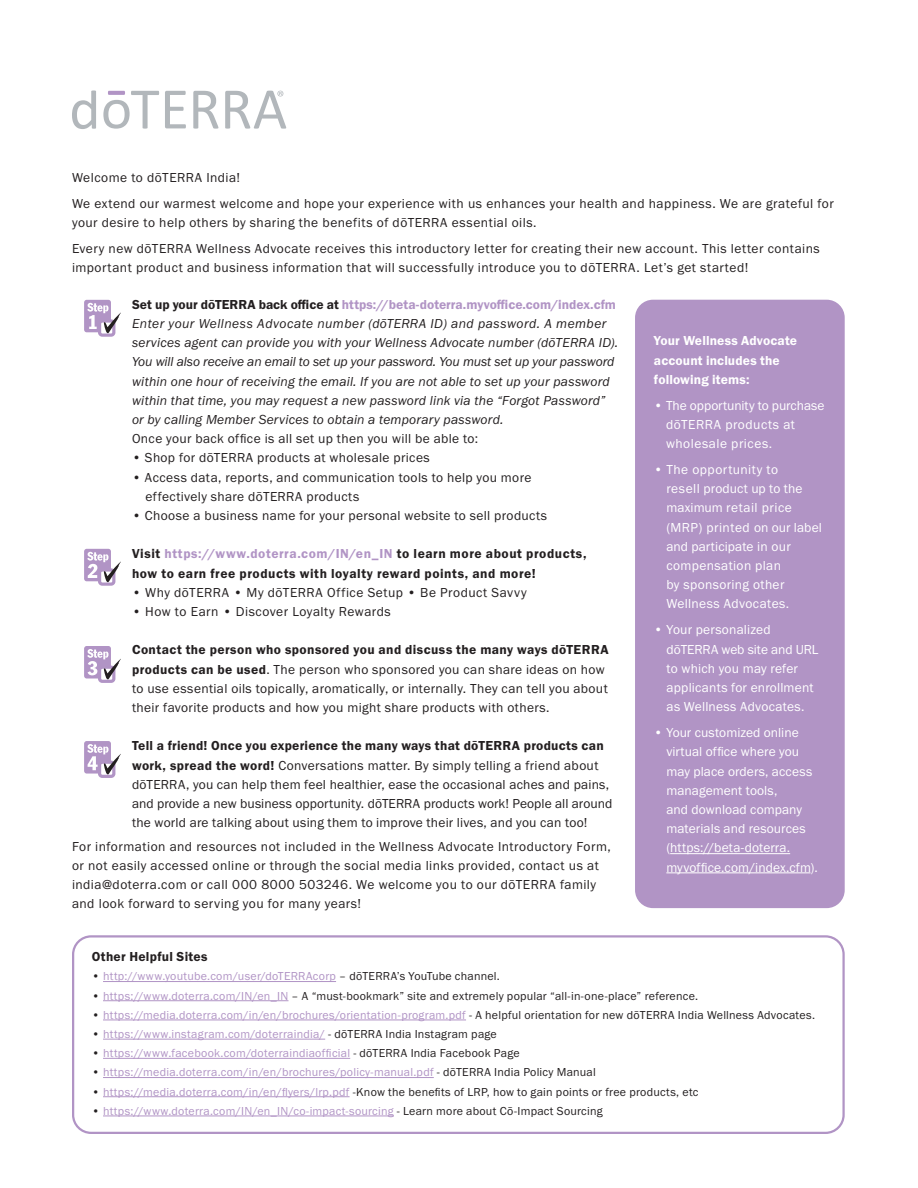
<style>
.page{position:relative;width:918px;height:1188px;background:#fff}
.page>*{position:absolute;margin:0;border:0;box-sizing:border-box;transform-origin:0 0}
.t1{font:13.5px/19.2px "Franklin Gothic URW Boo";letter-spacing:.03em;color:#231f20}
.t2{font:13.5px/19.2px "Franklin Gothic URW Boo";letter-spacing:.015em;color:#fff}
.t3{font:13.5px/19.2px "Franklin Gothic URW Boo Ita";letter-spacing:.015em;color:#231f20}
.t4{font:13.5px/19.2px "Franklin Gothic URW Dem";letter-spacing:.04em;color:#231f20}
.t5{font:13.5px "Franklin Gothic URW Dem";color:#b194c5}
.t6{font:13.5px/19.2px "Franklin Gothic URW Dem";letter-spacing:.01em;color:#fff}
.t7{font:13.5px "Franklin Gothic URW Dem";letter-spacing:.02em;color:#231f20}
.t8{font:12px "Franklin Gothic URW Boo";letter-spacing:.02em;color:#b194c5}
.t9{font:12px "Franklin Gothic URW Boo";letter-spacing:.02em;color:#231f20}
.s1{color:#231f20}
.s2{color:#b194c5}
.s3{font-family:"Franklin Gothic URW Dem"}
</style>
<div class="page">
<svg style="left:193px;top:91px;width:25px;height:38px"></svg>
<svg style="left:165px;top:91px;width:21px;height:37px"></svg>
<svg style="left:103px;top:91px;width:56px;height:38px"></svg>
<svg style="left:72px;top:90px;width:24px;height:39px"></svg>
<svg style="left:225px;top:91px;width:61px;height:38px"></svg>
<div style="left:84px;top:300px;width:27px;height:32px;background:#b194c5;border-radius:3px"></div>
<div style="left:98px;top:319px;width:17px;height:18px;border:3px solid #b194c5;border-radius:3px"></div>
<svg style="left:87px;top:303px;width:34px;height:30px"></svg>
<div style="left:84px;top:549px;width:27px;height:32px;background:#b194c5;border-radius:3px"></div>
<div style="left:98px;top:568px;width:17px;height:18px;border:3px solid #b194c5;border-radius:3px"></div>
<svg style="left:87px;top:552px;width:34px;height:30px"></svg>
<div style="left:84px;top:646px;width:27px;height:33px;background:#b194c5;border-radius:3px"></div>
<div style="left:98px;top:666px;width:17px;height:17px;border:3px solid #b194c5;border-radius:3px"></div>
<svg style="left:87px;top:649px;width:34px;height:31px"></svg>
<div style="left:84px;top:741px;width:27px;height:33px;background:#b194c5;border-radius:3px"></div>
<div style="left:98px;top:761px;width:17px;height:17px;border:3px solid #b194c5;border-radius:3px"></div>
<svg style="left:87px;top:744px;width:34px;height:31px"></svg>
<div style="left:635px;top:300px;width:210px;height:608px;background:#b194c5;border-radius:18px"></div>
<hr style="left:670px;top:853px;width:120px;height:1px;background:#fff">
<hr style="left:666px;top:872px;width:145px;height:1px;background:#fff">
<hr style="left:103px;top:981px;width:233px;height:1px;background:#b194c5">
<hr style="left:103px;top:1000px;width:185px;height:1px;background:#b194c5">
<hr style="left:103px;top:1020px;width:363px;height:1px;background:#b194c5">
<hr style="left:103px;top:1039px;width:222px;height:1px;background:#b194c5">
<hr style="left:103px;top:1058px;width:247px;height:1px;background:#b194c5">
<hr style="left:103px;top:1077px;width:331px;height:1px;background:#b194c5">
<hr style="left:103px;top:1096px;width:247px;height:1px;background:#b194c5">
<hr style="left:103px;top:1116px;width:291px;height:1px;background:#b194c5">
<div style="left:72px;top:935px;width:773px;height:199px;border:2px solid #b194c5;border-radius:18px"></div>
<p class="t1" style="left:72px;top:167px;width:170px">Welcome to dōTERRA India!</p>
<p class="t1" style="left:72px;top:193px;width:763px">We extend our warmest welcome and hope your experience with us enhances your health and happiness. We are grateful for your desire to help others by sharing the benefits of dōTERRA essential oils.</p>
<p class="t1" style="left:72px;top:239px;width:749px">Every new dōTERRA Wellness Advocate receives this introductory letter for creating their new account. This letter contains important product and business information that will successfully introduce you to dōTERRA. Let’s get started!</p>
<p class="t5" style="left:132px;top:296px;width:486px"><span class="s1">Set up your dōTERRA back office at</span> https://beta-doterra.myvoffice.com/index.cfm</p>
<p class="t3" style="left:132px;top:314px;width:488px">Enter your Wellness Advocate number (dōTERRA ID) and password. A member services agent can provide you with your Wellness Advocate number (dōTERRA ID).<br>You will also receive an email to set up your password. You must set up your password within one hour of receiving the email. If you are not able to set up your password within that time, you may request a new password link via the “Forgot Password” or by calling Member Services to obtain a temporary password.</p>
<p class="t1" style="left:132px;top:429px;width:348px">Once your back office is all set up then you will be able to:</p>
<p class="t1" style="left:132px;top:448px;width:299px">• Shop for dōTERRA products at wholesale prices</p>
<p class="t1" style="left:146px;top:467px;width:387px;text-indent:-14px">• Access data, reports, and communication tools to help you more effectively share dōTERRA products</p>
<p class="t1" style="left:132px;top:506px;width:417px">• Choose a business name for your personal website to sell products</p>
<p class="t4" style="left:132px;top:544px;width:456px">Visit <span class="s2">https://www.doterra.com/IN/en_IN</span> to learn more about products, how to earn free products with loyalty reward points, and more!</p>
<p class="t1" style="left:132px;top:582px;width:396px">• Why dōTERRA • My dōTERRA Office Setup • Be Product Savvy</p>
<p class="t1" style="left:132px;top:602px;width:260px">• How to Earn • Discover Loyalty Rewards</p>
<p class="t1" style="left:132px;top:640px;width:478px"><span class="s3">Contact the person who sponsored you and discuss the many ways dōTERRA products can be used</span>. The person who sponsored you can share ideas on how to use essential oils topically, aromatically, or internally. They can tell you about their favorite products and how you might share products with others.</p>
<p class="t1" style="left:132px;top:736px;width:482px"><span class="s3">Tell a friend! Once you experience the many ways that dōTERRA products can work, spread the word!</span> Conversations matter. By simply telling a friend about dōTERRA, you can help them feel healthier, ease the occasional aches and pains, and provide a new business opportunity. dōTERRA products work! People all around the world are talking about using them to improve their lives, and you can too!</p>
<p class="t1" style="left:72px;top:836px;width:540px">For information and resources not included in the Wellness Advocate Introductory Form, or not easily accessed online or through the social media links provided, contact us at india@doterra.com or call 000 8000 503246. We welcome you to our dōTERRA family and look forward to serving you for many years!</p>
<p class="t6" style="left:654px;top:331px;width:145px">Your Wellness Advocate account includes the following items:</p>
<p class="t2" style="left:666px;top:395px;width:160px;text-indent:-12px">• The opportunity to purchase dōTERRA products at wholesale prices.</p>
<p class="t2" style="left:666px;top:460px;width:157px;text-indent:-12px">• The opportunity to<br>resell product up to the maximum retail price (MRP) printed on our label and participate in our compensation plan<br>by sponsoring other<br>Wellness Advocates.</p>
<p class="t2" style="left:667px;top:620px;width:153px;text-indent:-13px">• Your personalized dōTERRA web site and URL to which you may refer applicants for enrollment as Wellness Advocates.</p>
<p class="t2" style="left:666px;top:723px;width:153px;text-indent:-12px">• Your customized online virtual office where you may place orders, access management tools,<br>and download company materials and resources (https://beta-doterra. myvoffice.com/index.cfm).</p>
<p class="t7" style="left:92px;top:948px;width:117px">Other Helpful Sites</p>
<p class="t8" style="left:92px;top:969px;width:410px"><span class="s1">•</span> http://www.youtube.com/user/doTERRAcorp <span class="s1">– dōTERRA’s YouTube channel.</span></p>
<p class="t9" style="left:92px;top:988px;width:608px">• <span class="s2">https://www.doterra.com/IN/en_IN</span> – A “must-bookmark” site and extremely popular “all-in-one-place” reference.</p>
<p class="t8" style="left:92px;top:1007px;width:725px"><span class="s1">•</span> https://media.doterra.com/in/en/brochures/orientation-program.pdf <span class="s1">- A helpful orientation for new dōTERRA India Wellness Advocates.</span></p>
<p class="t8" style="left:92px;top:1026px;width:407px"><span class="s1">•</span> https://www.instagram.com/doterraindia/ <span class="s1">- dōTERRA India Instagram page</span></p>
<p class="t8" style="left:92px;top:1046px;width:430px"><span class="s1">•</span> https://www.facebook.com/doterraindiaofficial <span class="s1">- dōTERRA India Facebook Page</span></p>
<p class="t8" style="left:92px;top:1065px;width:506px"><span class="s1">•</span> https://media.doterra.com/in/en/brochures/policy-manual.pdf <span class="s1">- dōTERRA India Policy Manual</span></p>
<p class="t9" style="left:92px;top:1084px;width:608px">• <span class="s2">https://media.doterra.com/in/en/flyers/lrp.pdf</span> -Know the benefits of LRP, how to gain points or free products, etc</p>
<p class="t8" style="left:92px;top:1103px;width:512px"><span class="s1">•</span> https://www.doterra.com/IN/en_IN/co-impact-sourcing <span class="s1">- Learn more about Cō-Impact Sourcing</span></p>
</div>
